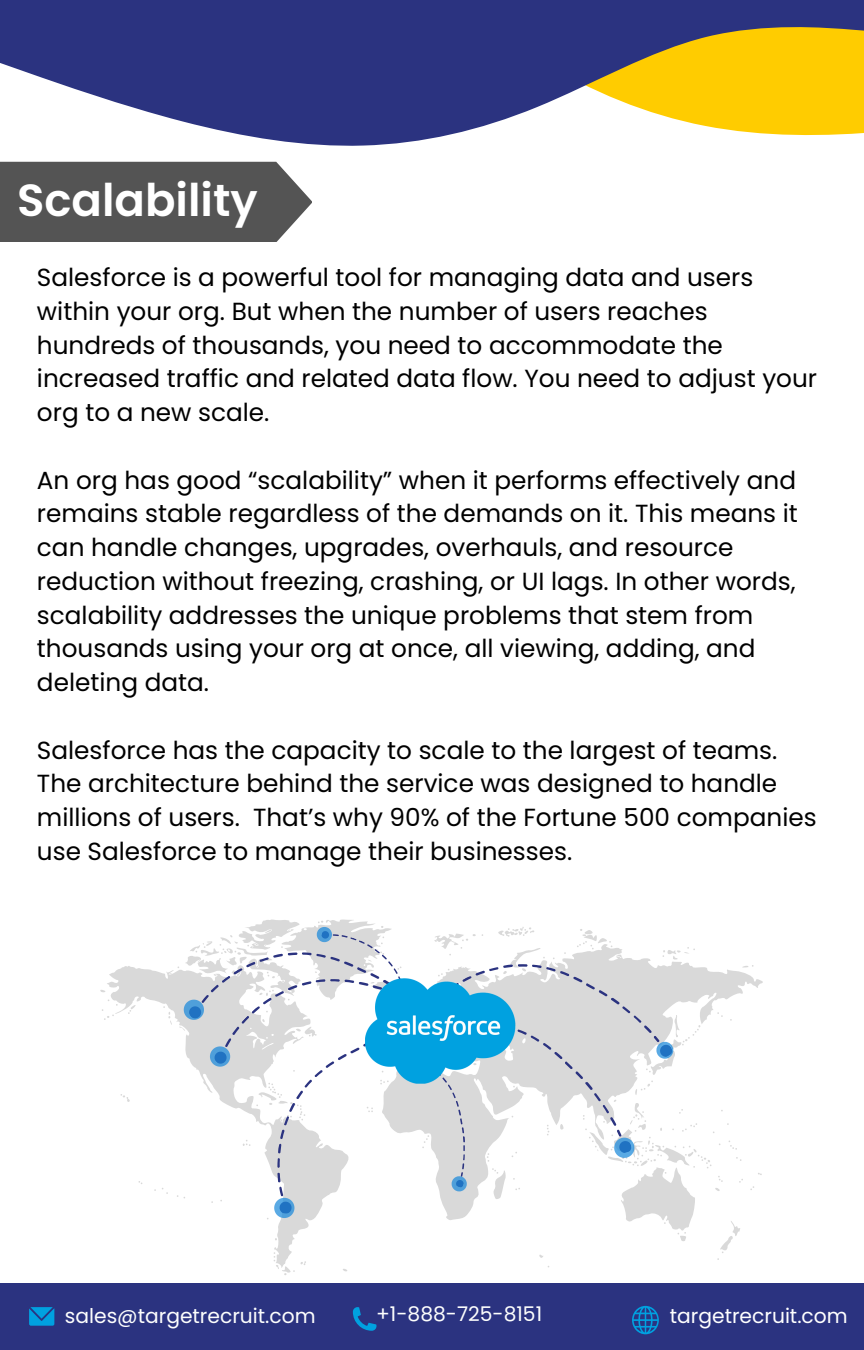
<style>
.page{position:relative;width:864px;height:1350px;background:#fff}
.page>*{position:absolute;margin:0;border:0;box-sizing:border-box;transform-origin:0 0}
.t1{font:600 45px "Poppins";color:#fff}
.t2{font:24.75px/33.8px "Poppins";color:#000}
.t3{font:20.25px "Poppins";color:#fdfefd}
.t4{font:20.25px "Poppins";color:#fff}
</style>
<div class="page">
<svg style="left:0;top:0;width:864px;height:162px;fill:#2b3380"></svg>
<div style="left:0;top:1283px;width:863px;height:67px;background:#2b3380"></div>
<svg style="left:353px;top:1307px;width:24px;height:24px"></svg>
<svg style="left:632px;top:1306px;width:27px;height:28px"></svg>
<svg style="left:29px;top:1307px;width:25px;height:19px"></svg>
<div style="left:0;top:162px;width:312px;height:80px;background:#545454"></div>
<svg style="left:100px;top:946px;width:663px;height:329px"></svg>
<svg style="left:221px;top:1124px;width:53px;height:28px"></svg>
<svg style="left:634px;top:946px;width:26px;height:189px;fill:#dcdcdc"></svg>
<svg style="left:198px;top:919px;width:185px;height:205px;fill:#d9d9d9"></svg>
<svg style="left:210px;top:1046px;width:20px;height:21px"></svg>
<svg style="left:656px;top:1042px;width:18px;height:17px"></svg>
<svg style="left:274px;top:927px;width:360px;height:291px"></svg>
<svg style="left:184px;top:1000px;width:20px;height:21px"></svg>
<h1 class="t1" style="left:17px;top:169px;width:242px">Scalability</h1>
<p class="t2" style="left:37px;top:261px;width:782px">Salesforce is a powerful tool for managing data and users within your org. But when the number of users reaches hundreds of thousands, you need to accommodate the increased traffic and related data flow. You need to adjust your org to a new scale.</p>
<p class="t2" style="left:37px;top:463px;width:762px">An org has good “scalability” when it performs effectively and remains stable regardless of the demands on it. This means it can handle changes, upgrades, overhauls, and resource reduction without freezing, crashing, or UI lags. In other words, scalability addresses the unique problems that stem from thousands using your org at once, all viewing, adding, and deleting data.</p>
<p class="t2" style="left:37px;top:733px;width:781px">Salesforce has the capacity to scale to the largest of teams.<br>The architecture behind the service was designed to handle millions of users. That’s why 90% of the Fortune 500 companies use Salesforce to manage their businesses.</p>
<p class="t3" style="left:65px;top:1302px;width:252px">sales@targetrecruit.com</p>
<p class="t3" style="left:376px;top:1300px;width:167px">+1-888-725-8151</p>
<p class="t4" style="left:670px;top:1302px;width:179px">targetrecruit.com</p>
</div>
